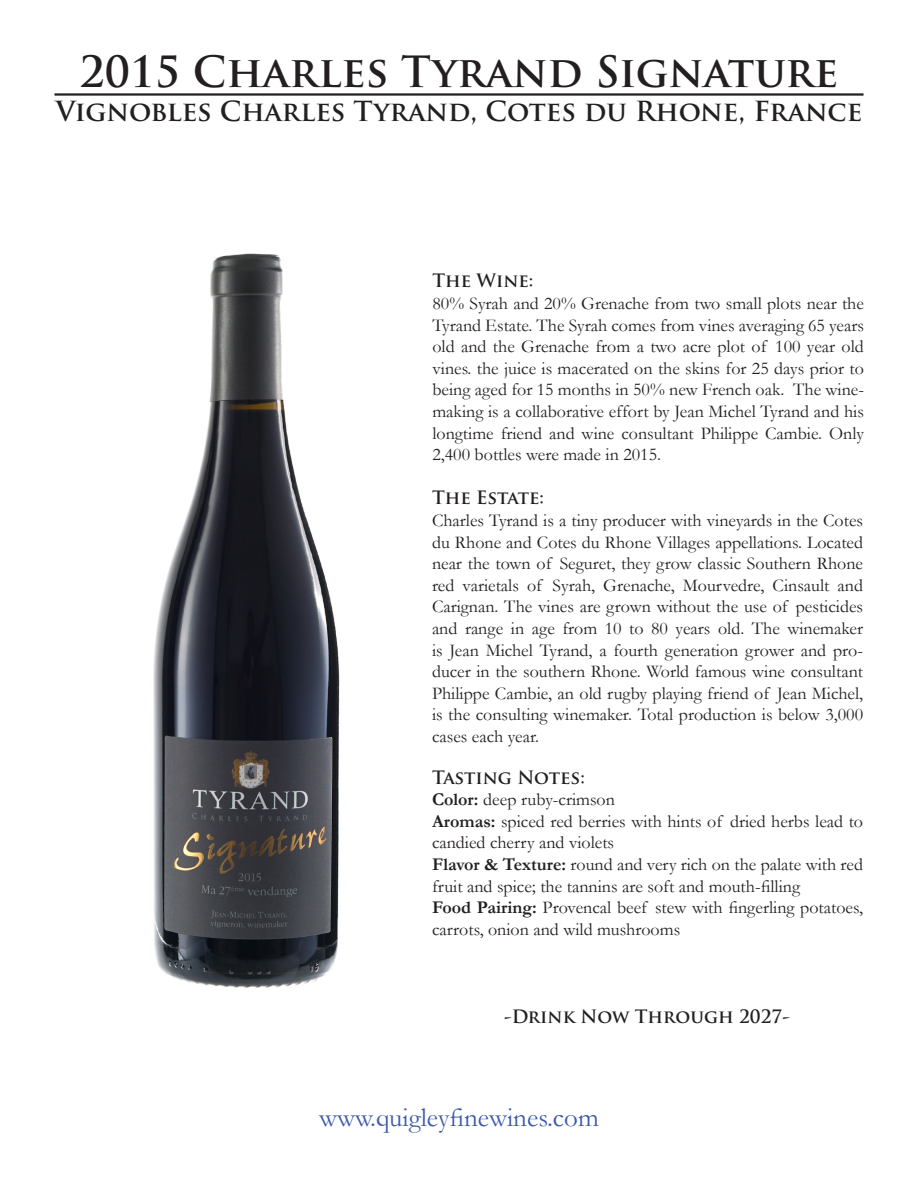
<style>
.page{position:relative;width:918px;height:1188px;background:#fff}
.page>*{position:absolute;margin:0;border:0;box-sizing:border-box;transform-origin:0 0}
.t1{font:700 42px "Trajan Pro";color:#231f20}
.t2{font:700 27px "Trajan Pro";color:#231f20}
.t3{font:27px "Garamond";color:#3a59a7}
.t4{font:18px/21.6px "Garamond";color:#231f20}
.t5{font:700 18px "Trajan Pro";color:#231f20}
.s1{font-weight:700}
</style>
<div class="page">
<hr style="left:54px;top:93px;width:810px;height:3px;background:#231f20">
<img style="left:153px;top:253px;width:187px;height:735px">
<p class="t1" style="left:80px;top:46px;width:760px">2015 Charles Tyrand Signature</p>
<p class="t2" style="left:56px;top:94px;width:808px">Vignobles Charles Tyrand, Cotes du Rhone, France</p>
<p class="t5" style="left:432px;top:270px;width:103px">The Wine:</p>
<p class="t4" style="left:432px;top:292px;width:433px;text-align:justify">80% Syrah and 20% Grenache from two small plots near the Tyrand Estate. The Syrah comes from vines averaging 65 years old and the Grenache from a two acre plot of 100 year old vines. the juice is macerated on the skins for 25 days prior to being aged for 15 months in 50% new French oak. The wine&shy;making is a collaborative effort by Jean Michel Tyrand and his longtime friend and wine consultant Philippe Cambie. Only 2,400 bottles were made in 2015.</p>
<p class="t5" style="left:432px;top:487px;width:114px">The Estate:</p>
<p class="t4" style="left:432px;top:509px;width:433px;text-align:justify">Charles Tyrand is a tiny producer with vineyards in the Cotes du Rhone and Cotes du Rhone Villages appellations. Located near the town of Seguret, they grow classic Southern Rhone red varietals of Syrah, Grenache, Mourvedre, Cinsault and Carignan. The vines are grown without the use of pesticides and range in age from 10 to 80 years old. The winemaker is Jean Michel Tyrand, a fourth generation grower and pro&shy;ducer in the southern Rhone. World famous wine consultant Philippe Cambie, an old rugby playing friend of Jean Michel, is the consulting winemaker. Total production is below 3,000 cases each year.</p>
<p class="t5" style="left:432px;top:766px;width:154px">Tasting Notes:</p>
<p class="t4" style="left:432px;top:788px;width:184px"><span class="s1">Color:</span> deep ruby-crimson</p>
<p class="t4" style="left:432px;top:810px;width:433px"><span class="s1">Aromas:</span> spiced red berries with hints of dried herbs lead to candied cherry and violets</p>
<p class="t4" style="left:432px;top:853px;width:433px"><span class="s1">Flavor &amp; Texture:</span> round and very rich on the palate with red fruit and spice; the tannins are soft and mouth-filling</p>
<p class="t4" style="left:432px;top:896px;width:433px"><span class="s1">Food Pairing:</span> Provencal beef stew with fingerling potatoes, carrots, onion and wild mushrooms</p>
<p class="t5" style="left:504px;top:1006px;width:287px">-Drink Now Through 2027-</p>
<p class="t3" style="left:319px;top:1099px;width:281px">www.quigleyfinewines.com</p>
</div>
